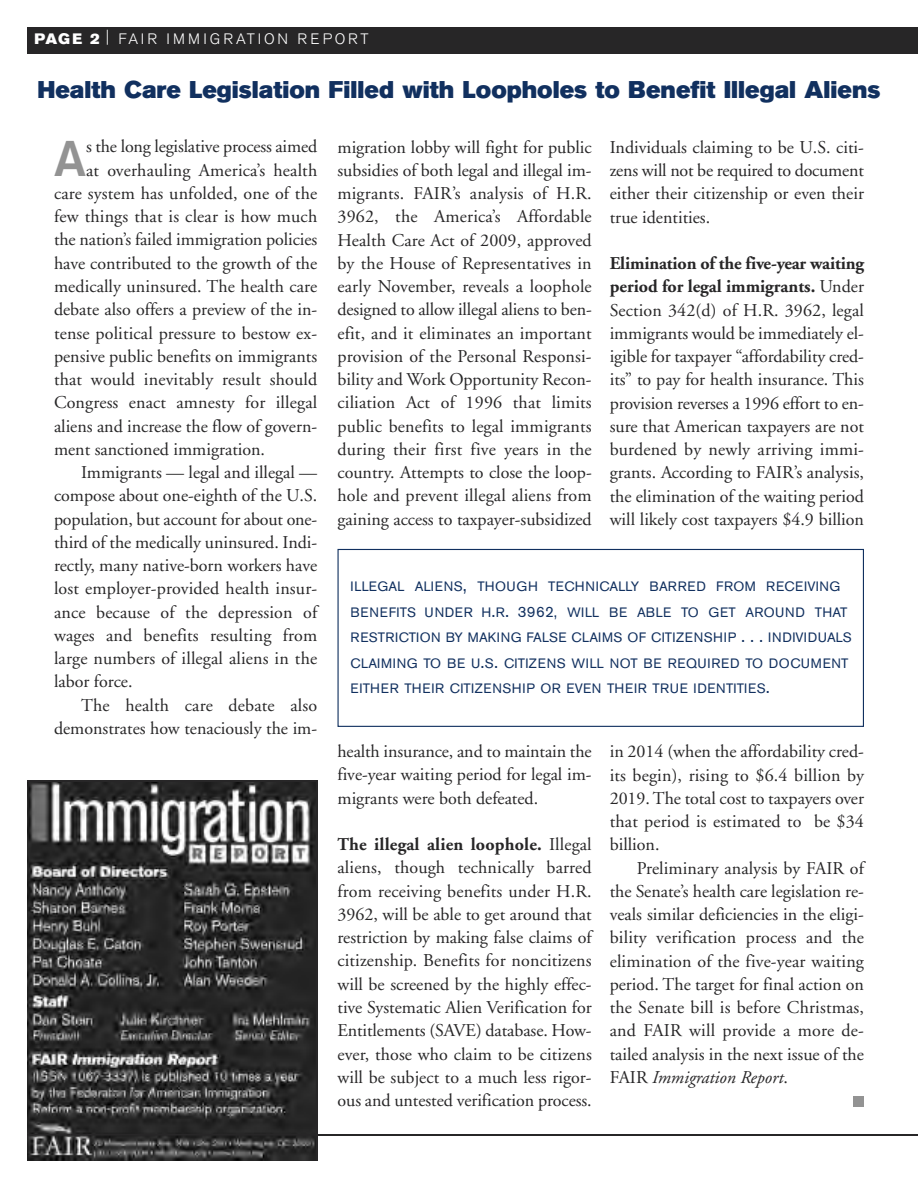
<style>
.page{position:relative;width:918px;height:1188px;background:#fff}
.page>*{position:absolute;margin:0;border:0;box-sizing:border-box;transform-origin:0 0}
.t1{font:500 49.65px "Akzidenz Grotesk BE";color:#939393}
.t2{font:24px "Akzidenz Grotesk BE Super";color:#11305f}
.t3{font:18px/23.2px "Adobe Garamond";color:#272627;text-align:justify}
.t4{font:300 15px "Akzidenz Grotesk BE";letter-spacing:.195em;color:#fff}
.t5{font:13.5px/25.5px "Akzidenz Grotesk BE";letter-spacing:.035em;color:#11305f}
.s1{font-family:"Akzidenz Grotesk BE Super";font-weight:400}
.s2{font-weight:700}
.s3{font-size:18px}
.s4{font-size:15px}
.s5{font-style:italic}
</style>
<div class="page">
<hr style="left:27px;top:1134px;width:891px;height:2px;background:#272627">
<div style="left:27px;top:27px;width:891px;height:27px;background:#272627"></div>
<div style="left:853px;top:1096px;width:11px;height:11px;background:#939393"></div>
<img style="left:27px;top:782px;width:289px;height:379px">
<div style="left:338px;top:549px;width:526px;height:178px;border:1px solid #11305f"></div>
<p class="t4" style="left:34px;top:32px;width:336px"><span class="s1">PAGE 2</span> | FAIR IMMIGRATION REPORT</p>
<h2 class="t2" style="left:37px;top:80px;width:845px">Health Care Legislation Filled with Loopholes to Benefit Illegal Aliens</h2>
<h1 class="t1" style="left:54px;top:141px;width:34px">A</h1>
<p class="t3" style="left:86px;top:137px;width:233px">s the long legislative process aimed</p>
<p class="t3" style="left:338px;top:137px;width:256px">migration lobby will fight for public subsidies of both legal and illegal im&shy;migrants. FAIR’s analysis of H.R.<br>3962, the America’s Affordable Health Care Act of 2009, approved by the House of Representatives in early November, reveals a loophole designed to allow illegal aliens to ben&shy;efit, and it eliminates an important provision of the Personal Responsi&shy;bility and Work Opportunity Recon&shy;ciliation Act of 1996 that limits public benefits to legal immigrants during their first five years in the country. Attempts to close the loop&shy;hole and prevent illegal aliens from gaining access to taxpayer-subsidized</p>
<p class="t3" style="left:610px;top:137px;width:256px">Individuals claiming to be U.S. citi&shy;zens will not be required to document either their citizenship or even their true identities.</p>
<p class="t3" style="left:610px;top:253px;width:256px"><span class="s2">Elimination of the five-year waiting period for legal immigrants.</span> Under Section 342(d) of H.R. 3962, legal immigrants would be immediately el&shy;igible for taxpayer “affordability cred&shy;its” to pay for health insurance. This provision reverses a 1996 effort to en&shy;sure that American taxpayers are not burdened by newly arriving immi&shy;grants. According to FAIR’s analysis, the elimination of the waiting period will likely cost taxpayers $4.9 billion</p>
<p class="t3" style="left:86px;top:160px;width:233px">at overhauling America’s health</p>
<p class="t3" style="left:54px;top:183px;width:265px">care system has unfolded, one of the</p>
<p class="t3" style="left:54px;top:206px;width:265px">few things that is clear is how much</p>
<p class="t3" style="left:54px;top:230px;width:265px">the nation’s failed immigration policies</p>
<p class="t3" style="left:54px;top:253px;width:265px">have contributed to the growth of the</p>
<p class="t3" style="left:54px;top:276px;width:265px">medically uninsured. The health care</p>
<p class="t3" style="left:54px;top:299px;width:265px">debate also offers a preview of the in-</p>
<p class="t3" style="left:54px;top:323px;width:265px">tense political pressure to bestow ex-</p>
<p class="t3" style="left:54px;top:346px;width:265px">pensive public benefits on immigrants</p>
<p class="t3" style="left:54px;top:369px;width:265px">that would inevitably result should</p>
<p class="t3" style="left:54px;top:393px;width:265px">Congress enact amnesty for illegal</p>
<p class="t3" style="left:54px;top:416px;width:265px">aliens and increase the flow of govern-</p>
<p class="t3" style="left:54px;top:439px;width:213px">ment sanctioned immigration.</p>
<p class="t3" style="left:81px;top:462px;width:238px">Immigrants — legal and illegal —</p>
<p class="t3" style="left:54px;top:486px;width:265px">compose about one-eighth of the U.S.</p>
<p class="t3" style="left:54px;top:509px;width:265px">population, but account for about one-</p>
<p class="t3" style="left:54px;top:532px;width:265px">third of the medically uninsured. Indi-</p>
<p class="t3" style="left:54px;top:555px;width:265px">rectly, many native-born workers have</p>
<p class="t3" style="left:54px;top:579px;width:265px">lost employer-provided health insur-</p>
<p class="t3" style="left:54px;top:602px;width:265px">ance because of the depression of</p>
<p class="t3" style="left:54px;top:625px;width:265px">wages and benefits resulting from</p>
<p class="t3" style="left:54px;top:648px;width:265px">large numbers of illegal aliens in the</p>
<p class="t3" style="left:54px;top:672px;width:80px">labor force.</p>
<p class="t3" style="left:81px;top:695px;width:238px">The health care debate also</p>
<p class="t3" style="left:54px;top:718px;width:265px">demonstrates how tenaciously the im-</p>
<p class="t5" style="left:351px;top:575px;width:503px">ILLEGAL ALIENS<span class="s3">,</span> THOUGH TECHNICALLY BARRED FROM RECEIVING BENEFITS UNDER H<span class="s3">.</span>R<span class="s3">.</span> <span class="s4">3962,</span> WILL BE ABLE TO GET AROUND THAT RESTRICTION BY MAKING FALSE CLAIMS OF CITIZENSHIP <span class="s3">. . .</span> INDIVIDUALS CLAIMING TO BE U<span class="s3">.</span>S<span class="s3">.</span> CITIZENS WILL NOT BE REQUIRED TO DOCUMENT EITHER THEIR CITIZENSHIP OR EVEN THEIR TRUE IDENTITIES<span class="s3">.</span></p>
<p class="t3" style="left:338px;top:741px;width:256px">health insurance, and to maintain the five-year waiting period for legal im&shy;migrants were both defeated.</p>
<p class="t3" style="left:338px;top:834px;width:256px"><span class="s2">The illegal alien loophole.</span> Illegal aliens, though technically barred from receiving benefits under H.R.<br>3962, will be able to get around that restriction by making false claims of citizenship. Benefits for noncitizens will be screened by the highly effec&shy;tive Systematic Alien Verification for Entitlements (SAVE) database. How&shy;ever, those who claim to be citizens will be subject to a much less rigor&shy;ous and untested verification process.</p>
<p class="t3" style="left:610px;top:742px;width:256px">in 2014 (when the affordability cred&shy;its begin), rising to $6.4 billion by 2019. The total cost to taxpayers over that period is estimated to be $34 billion.</p>
<p class="t3" style="left:610px;top:858px;width:256px;text-indent:27px">Preliminary analysis by FAIR of the Senate’s health care legislation re&shy;veals similar deficiencies in the eligi&shy;bility verification process and the elimination of the five-year waiting period. The target for final action on the Senate bill is before Christmas, and FAIR will provide a more de&shy;tailed analysis in the next issue of the FAIR <span class="s5">Immigration Report</span>.</p>
</div>
